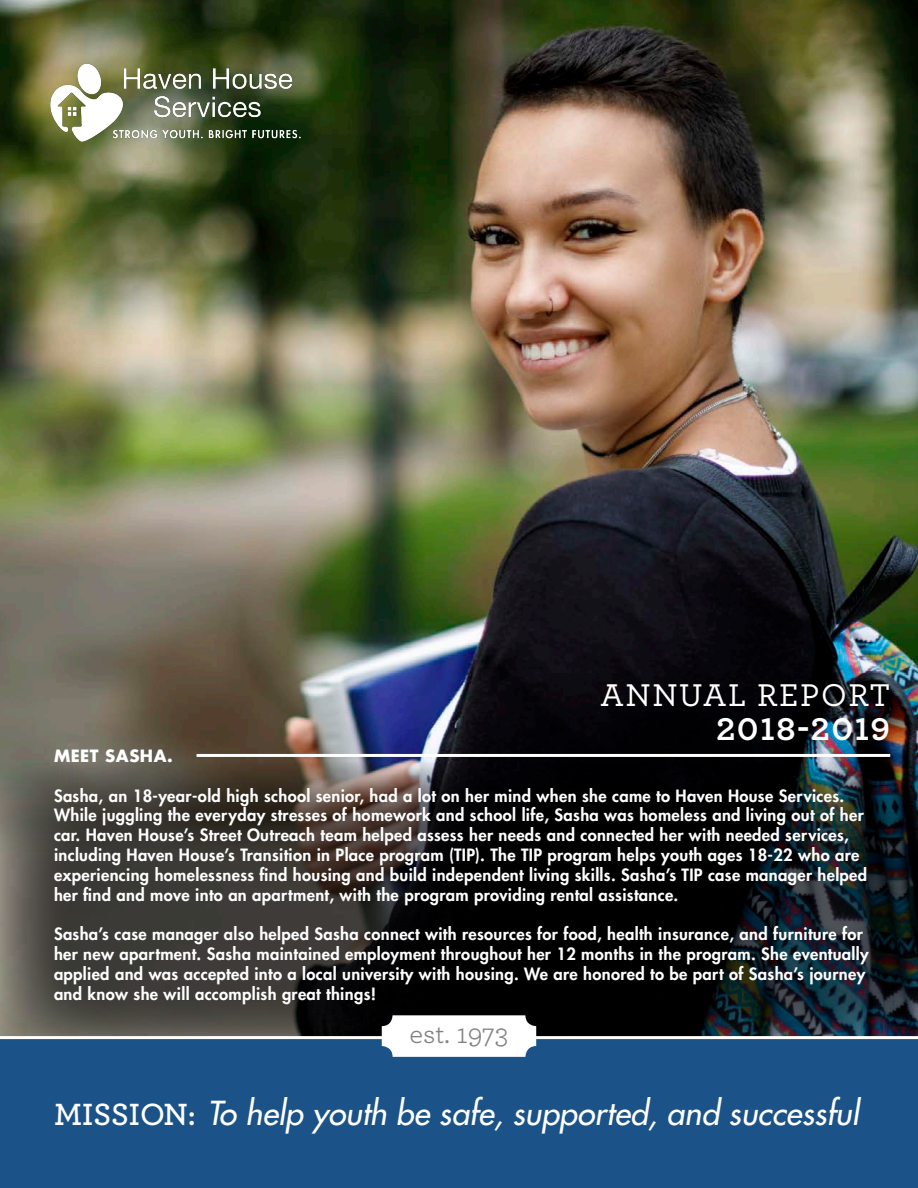
<style>
.page{position:relative;width:918px;height:1188px;background:#fff}
.page>*{position:absolute;margin:0;border:0;box-sizing:border-box;transform-origin:0 0}
.t1{font:500 33px "Archer";letter-spacing:.05em;color:#fff}
.t2{font:700 33px "Archer";letter-spacing:.05em;color:#fff}
.t3{font:italic 500 32.25px "Futura Std";color:#fff}
.t4{font:28.8px "Archer";letter-spacing:-.01em;color:#808285}
.t5{font:800 16.5px/19.8px "Futura Std";letter-spacing:.02em;color:#fff}
.t6{font:700 16.5px "Futura Std";letter-spacing:.03em;color:#fff}
.s1{font-family:"Archer";font-weight:600;font-style:normal}
</style>
<div class="page">
<img style="left:0;top:0;width:918px;height:762px">
<hr style="left:197px;top:754px;width:693px;height:3px;background:#fff">
<svg style="left:0;top:762px;width:918px;height:274px;background:#222322"></svg>
<img style="left:42px;top:54px;width:267px;height:96px">
<div style="left:0;top:1036px;width:918px;height:152px;background:#1b5388"></div>
<div style="left:382px;top:1015px;width:154px;height:42px;background:#fff;border-radius:11px"></div>
<p class="t1" style="left:601px;top:671px;width:291px">ANNUAL REPORT</p>
<p class="t2" style="left:716px;top:703px;width:176px">2018-2019</p>
<p class="t6" style="left:54px;top:745px;width:120px">MEET SASHA.</p>
<p class="t5" style="left:54px;top:786px;width:815px">Sasha, an 18-year-old high school senior, had a lot on her mind when she came to Haven House Services.<br>While juggling the everyday stresses of homework and school life, Sasha was homeless and living out of her car. Haven House’s Street Outreach team helped assess her needs and connected her with needed services, including Haven House’s Transition in Place program (TIP). The TIP program helps youth ages 18-22 who are experiencing homelessness find housing and build independent living skills. Sasha’s TIP case manager helped her find and move into an apartment, with the program providing rental assistance.</p>
<p class="t5" style="left:54px;top:924px;width:816px">Sasha’s case manager also helped Sasha connect with resources for food, health insurance, and furniture for her new apartment. Sasha maintained employment throughout her 12 months in the program. She eventually applied and was accepted into a local university with housing. We are honored to be part of Sasha’s journey and know she will accomplish great things!</p>
<p class="t4" style="left:409px;top:1014px;width:101px">est. 1973</p>
<p class="t3" style="left:54px;top:1093px;width:806px"><span class="s1">MISSION:</span> To help youth be safe, supported, and successful</p>
</div>
